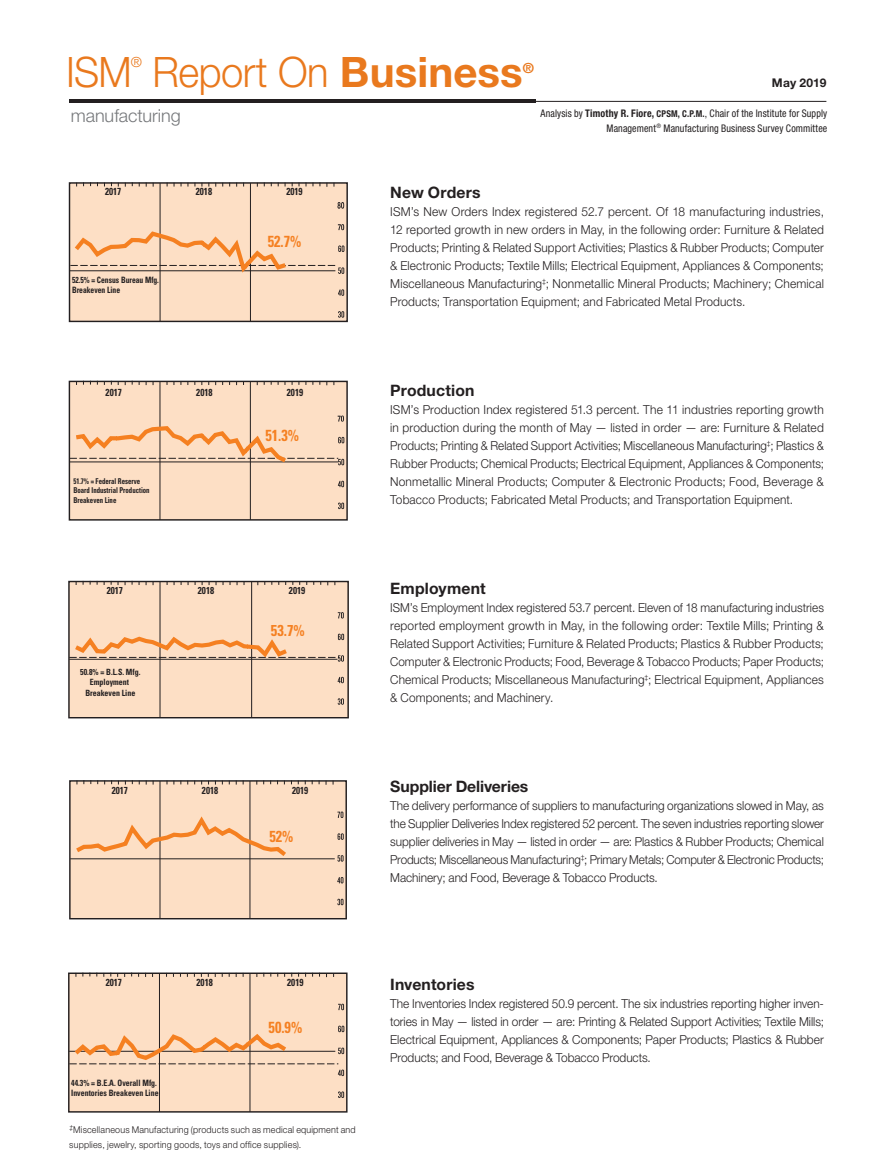
<style>
.page{position:relative;width:878px;height:1175px;background:#fff}
.page>*{position:absolute;margin:0;border:0;box-sizing:border-box;transform-origin:0 0}
.t1{font:300 42px "Helvetica Neue LT Std";letter-spacing:-.015em;color:#e9791e;scale:.95 1}
.t2{font:300 18px "Helvetica Neue LT Std";color:#76787b}
.t3{font:700 condensed 16.05px "Univers";color:#f58021;scale:.9 1}
.t4{font:700 condensed 15.9px "Univers";color:#f58021;scale:.9 1}
.Subhead{font:700 15.75px "Helvetica Neue LT Std";letter-spacing:.005em;color:#231f20}
.t5{font:700 condensed 15.75px "Univers";color:#f58021;scale:.92 1}
.t6{font:300 13.95px "Helvetica Neue LT Std";color:#e9791e}
.t7{font:700 13.95px "Helvetica Neue LT Std";color:#e9791e}
.Body{font:300 12.3px/18px "Helvetica Neue LT Std";letter-spacing:.005em;color:#231f20;text-align:justify}
.Body-2{font:300 12.3px/18px "Helvetica Neue LT Std";letter-spacing:.005em;color:#231f20;text-align:justify;scale:.96 1}
.Body-3{font:300 12.3px/18px "Helvetica Neue LT Std";letter-spacing:.005em;color:#231f20;text-align:justify;scale:.95 1}
.Subhead-2{font:700 12px "Helvetica Neue LT Std";letter-spacing:.01em;color:#231f20}
.Byline{font:condensed 10.5px/14.2px "Helvetica Neue LT Std";letter-spacing:.015em;color:#231f20;text-align:right;scale:.95 1}
.t8{font:700 condensed 10.2px "Univers";color:#231f20;scale:.9 1}
.t9{font:700 condensed 10.05px "Univers";color:#231f20;scale:.92 1}
.Body-4{font:300 9.3px/14.2px "Helvetica Neue LT Std";letter-spacing:.02em;color:#231f20;scale:.96 1}
.t10{font:700 condensed 8.7px/10.5px "Univers";color:#231f20;scale:.9 1}
.t11{font:700 condensed 8.7px/10.5px "Univers";color:#231f20;scale:.87 1}
.t12{font:700 condensed 8.55px/10.4px "Univers";color:#231f20;text-align:center;scale:.92 1}
.t13{font:700 condensed 7.95px/9.6px "Univers";color:#231f20;scale:.85 1}
.s1{font-weight:700}
.s2{font-weight:700;font-size:9.3px}
</style>
<div class="page">
<hr style="left:70px;top:101px;width:756px;height:1px;background:#231f20">
<hr style="left:69px;top:100px;width:466px;height:3px;background:#231f20">
<div style="left:69px;top:183px;width:278px;height:138px;background:#fddfc5"></div>
<div style="left:69px;top:182px;width:279px;height:140px;border:1px solid #231f20"></div>
<hr style="left:250px;top:183px;width:1px;height:138px;background:#231f20">
<hr style="left:160px;top:183px;width:1px;height:138px;background:#231f20">
<svg style="left:278px;top:182px;width:7px;height:4px"></svg>
<svg style="left:292px;top:182px;width:7px;height:4px"></svg>
<svg style="left:70px;top:229px;width:266px;height:48px"></svg>
<svg style="left:338px;top:289px;width:6px;height:7px"></svg>
<svg style="left:338px;top:311px;width:6px;height:7px"></svg>
<svg style="left:338px;top:267px;width:6px;height:7px"></svg>
<svg style="left:338px;top:245px;width:6px;height:7px"></svg>
<svg style="left:338px;top:224px;width:6px;height:6px"></svg>
<svg style="left:337px;top:202px;width:7px;height:7px"></svg>
<div style="left:69px;top:581px;width:279px;height:136px;background:#fddfc5"></div>
<div style="left:68px;top:581px;width:281px;height:137px;border:1px solid #231f20"></div>
<hr style="left:251px;top:581px;width:1px;height:136px;background:#231f20">
<hr style="left:160px;top:581px;width:1px;height:136px;background:#231f20">
<svg style="left:209px;top:581px;width:7px;height:4px"></svg>
<svg style="left:337px;top:677px;width:7px;height:6px"></svg>
<svg style="left:338px;top:698px;width:6px;height:6px"></svg>
<svg style="left:338px;top:633px;width:6px;height:7px"></svg>
<svg style="left:338px;top:612px;width:6px;height:6px"></svg>
<svg style="left:69px;top:634px;width:270px;height:26px"></svg>
<svg style="left:338px;top:655px;width:6px;height:6px"></svg>
<div style="left:70px;top:781px;width:276px;height:137px;background:#fddfc5"></div>
<div style="left:69px;top:780px;width:278px;height:139px;border:1px solid #231f20"></div>
<hr style="left:70px;top:858px;width:265px;height:1px;background:#231f20">
<hr style="left:249px;top:781px;width:1px;height:137px;background:#231f20">
<hr style="left:159px;top:781px;width:1px;height:137px;background:#231f20">
<svg style="left:77px;top:780px;width:7px;height:4px"></svg>
<svg style="left:319px;top:780px;width:7px;height:4px"></svg>
<svg style="left:337px;top:877px;width:6px;height:6px"></svg>
<svg style="left:337px;top:898px;width:6px;height:7px"></svg>
<svg style="left:337px;top:855px;width:6px;height:6px"></svg>
<svg style="left:337px;top:833px;width:7px;height:6px"></svg>
<svg style="left:337px;top:811px;width:6px;height:7px"></svg>
<svg style="left:71px;top:812px;width:219px;height:48px"></svg>
<div style="left:69px;top:973px;width:278px;height:138px;background:#fddfc5"></div>
<div style="left:68px;top:972px;width:279px;height:140px;border:1px solid #231f20"></div>
<hr style="left:249px;top:973px;width:1px;height:138px;background:#231f20">
<hr style="left:159px;top:973px;width:1px;height:138px;background:#231f20">
<svg style="left:338px;top:1069px;width:6px;height:7px"></svg>
<svg style="left:338px;top:1091px;width:6px;height:7px"></svg>
<svg style="left:338px;top:1047px;width:6px;height:7px"></svg>
<svg style="left:338px;top:1025px;width:6px;height:7px"></svg>
<svg style="left:338px;top:1003px;width:6px;height:7px"></svg>
<svg style="left:69px;top:1031px;width:269px;height:33px"></svg>
<div style="left:69px;top:381px;width:278px;height:139px;background:#fddfc5"></div>
<div style="left:69px;top:381px;width:279px;height:139px;border:1px solid #231f20"></div>
<svg style="left:338px;top:481px;width:6px;height:6px"></svg>
<svg style="left:338px;top:502px;width:6px;height:7px"></svg>
<hr style="left:250px;top:381px;width:1px;height:139px;background:#231f20">
<hr style="left:159px;top:381px;width:1px;height:139px;background:#231f20">
<svg style="left:338px;top:459px;width:6px;height:6px"></svg>
<svg style="left:338px;top:437px;width:6px;height:6px"></svg>
<svg style="left:167px;top:381px;width:7px;height:4px"></svg>
<svg style="left:278px;top:381px;width:7px;height:4px"></svg>
<svg style="left:292px;top:381px;width:7px;height:4px"></svg>
<svg style="left:69px;top:424px;width:269px;height:42px"></svg>
<svg style="left:337px;top:415px;width:7px;height:6px"></svg>
<h1 class="t1" style="left:66px;top:46px;width:71px">ISM</h1>
<p class="t6" style="left:131px;top:54px;width:13px">®</p>
<h1 class="t1" style="left:153px;top:46px;width:391px">Report On <span class="s1">Business</span></h1>
<p class="t7" style="left:523px;top:59px;width:13px">®</p>
<h2 class="t2" style="left:71px;top:104px;width:112px">manufacturing</h2>
<p class="Byline" style="left:540px;top:106px;width:303px">Analysis by <span class="s1">Timothy R. Fiore,</span> <span class="s2">CPSM, C.P.M.</span>, Chair of the Institute for Supply<br>Management<sup>®</sup> Manufacturing Business Survey Committee</p>
<p class="Subhead-2" style="left:771px;top:75px;width:56px">May 2019</p>
<p class="t8" style="left:105px;top:185px;width:20px">2017</p>
<p class="t8" style="left:196px;top:185px;width:20px">2018</p>
<p class="t8" style="left:286px;top:185px;width:20px">2019</p>
<p class="t11" style="left:72px;top:274px;width:101px">52.5% = Census Bureau Mfg.<br>Breakeven Line</p>
<p class="t3" style="left:268px;top:232px;width:39px">52.7%</p>
<p class="t8" style="left:106px;top:386px;width:20px">2017</p>
<p class="t8" style="left:196px;top:386px;width:20px">2018</p>
<p class="t8" style="left:287px;top:386px;width:20px">2019</p>
<p class="t3" style="left:265px;top:425px;width:39px">51.3%</p>
<p class="t13" style="left:73px;top:476px;width:91px">51.7% = Federal Reserve<br>Board Industrial Production<br>Breakeven Line</p>
<p class="t9" style="left:107px;top:584px;width:19px">2017</p>
<p class="t9" style="left:198px;top:584px;width:19px">2018</p>
<p class="t9" style="left:289px;top:584px;width:19px">2019</p>
<p class="t5" style="left:271px;top:620px;width:38px">53.7%</p>
<p class="t12" style="left:80px;top:667px;width:67px">50.8% = B.L.S. Mfg.<br>Employment<br>Breakeven Line</p>
<p class="t8" style="left:112px;top:784px;width:20px">2017</p>
<p class="t8" style="left:202px;top:784px;width:20px">2018</p>
<p class="t8" style="left:292px;top:784px;width:20px">2019</p>
<p class="t4" style="left:269px;top:827px;width:28px">52%</p>
<p class="Subhead" style="left:390px;top:183px;width:92px">New Orders</p>
<p class="Body" style="left:390px;top:202px;width:435px">ISM’s New Orders Index registered 52.7 percent. Of 18 manufacturing industries, 12 reported growth in new orders in May, in the following order: Furniture &amp; Related Products; Printing &amp; Related Support Activities; Plastics &amp; Rubber Products; Computer &amp; Electronic Products; Textile Mills; Electrical Equipment, Appliances &amp; Components; Miscellaneous Manufacturing<sup>‡</sup>; Nonmetallic Mineral Products; Machinery; Chemical Products; Transportation Equipment; and Fabricated Metal Products.</p>
<p class="Subhead" style="left:390px;top:381px;width:86px">Production</p>
<p class="Body" style="left:390px;top:400px;width:435px">ISM’s Production Index registered 51.3 percent. The 11 industries reporting growth in production during the month of May — listed in order — are: Furniture &amp; Related Products; Printing &amp; Related Support Activities; Miscellaneous Manufacturing<sup>‡</sup>; Plastics &amp; Rubber Products; Chemical Products; Electrical Equipment, Appliances &amp; Components; Nonmetallic Mineral Products; Computer &amp; Electronic Products; Food, Beverage &amp; Tobacco Products; Fabricated Metal Products; and Transportation Equipment.</p>
<p class="Subhead" style="left:390px;top:579px;width:97px">Employment</p>
<p class="Body-3" style="left:390px;top:598px;width:458px">ISM’s Employment Index registered 53.7 percent. Eleven of 18 manufacturing industries reported employment growth in May, in the following order: Textile Mills; Printing &amp; Related Support Activities; Furniture &amp; Related Products; Plastics &amp; Rubber Products; Computer &amp; Electronic Products; Food, Beverage &amp; Tobacco Products; Paper Products; Chemical Products; Miscellaneous Manufacturing<sup>‡</sup>; Electrical Equipment, Appliances &amp; Components; and Machinery.</p>
<p class="Subhead" style="left:390px;top:777px;width:140px">Supplier Deliveries</p>
<p class="Body-2" style="left:390px;top:796px;width:453px">The delivery performance of suppliers to manufacturing organizations slowed in May, as the Supplier Deliveries Index registered 52 percent. The seven industries reporting slower supplier deliveries in May — listed in order — are: Plastics &amp; Rubber Products; Chemical Products; Miscellaneous Manufacturing<sup>‡</sup>; Primary Metals; Computer &amp; Electronic Products; Machinery; and Food, Beverage &amp; Tobacco Products.</p>
<p class="t8" style="left:106px;top:976px;width:20px">2017</p>
<p class="t8" style="left:196px;top:976px;width:20px">2018</p>
<p class="t8" style="left:287px;top:976px;width:20px">2019</p>
<p class="t3" style="left:268px;top:1017px;width:39px">50.9%</p>
<p class="t10" style="left:71px;top:1077px;width:99px">44.3% = B.E.A. Overall Mfg.<br>Inventories Breakeven Line</p>
<p class="Body-4" style="left:69px;top:1122px;width:300px"><sup>‡</sup>Miscellaneous Manufacturing (products such as medical equipment and supplies, jewelry, sporting goods, toys and office supplies).</p>
<p class="Subhead" style="left:390px;top:975px;width:86px">Inventories</p>
<p class="Body-2" style="left:390px;top:994px;width:453px">The Inventories Index registered 50.9 percent. The six industries reporting higher inven&shy;tories in May — listed in order — are: Printing &amp; Related Support Activities; Textile Mills; Electrical Equipment, Appliances &amp; Components; Paper Products; Plastics &amp; Rubber Products; and Food, Beverage &amp; Tobacco Products.</p>
</div>
